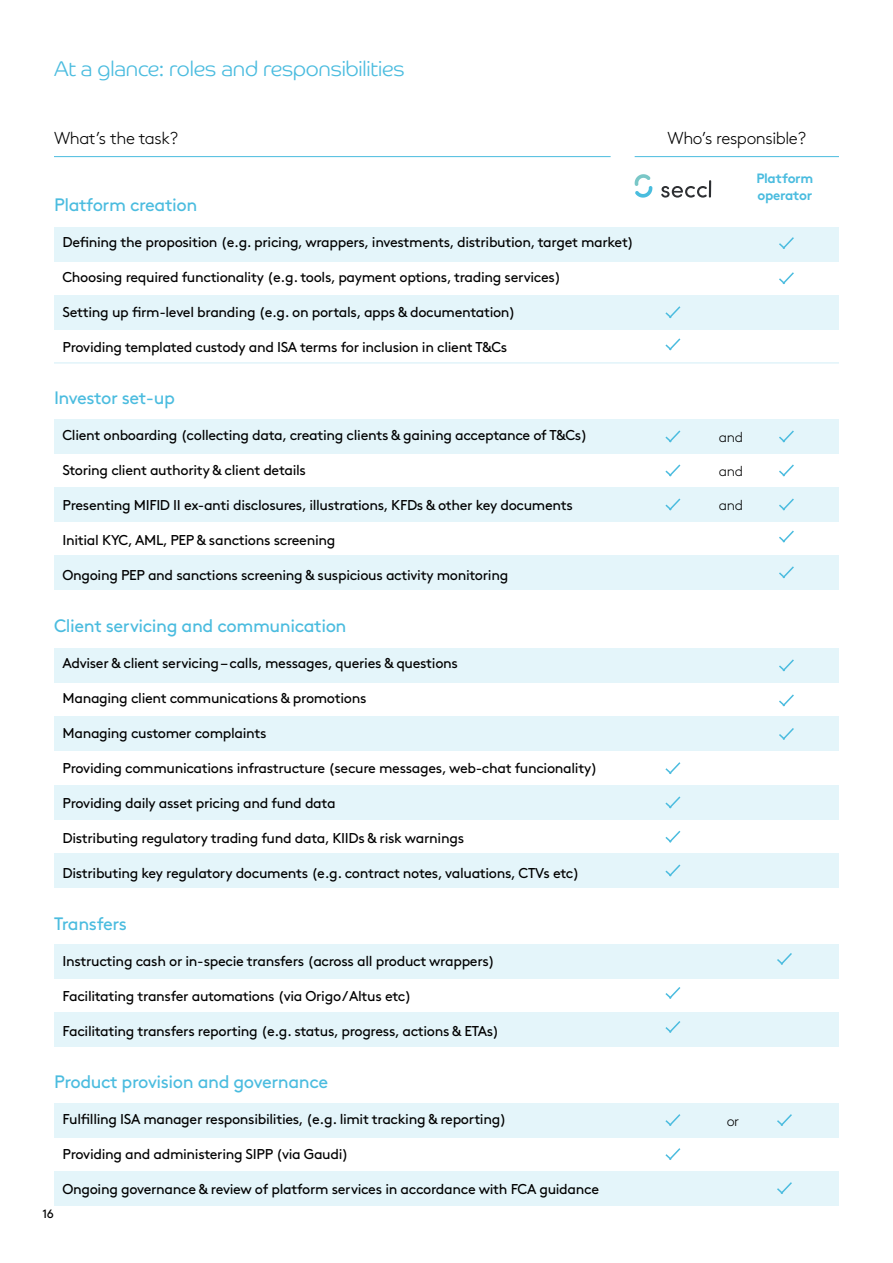
<style>
.page{position:relative;width:893px;height:1263px;background:#fff}
.page>*{position:absolute;margin:0;border:0;box-sizing:border-box;transform-origin:0 0}
.t1{font:300 21px "Co Headline";letter-spacing:-.01em;color:#4bbcdf}
.t2{font:18px "Brown";letter-spacing:-.025em;color:#4bbcdf}
.t3{font:300 17.25px "Brown";letter-spacing:-.025em;color:#000}
.t4{font:14.25px "Brown";letter-spacing:-.025em;color:#000}
.t5{font:300 14.25px "Brown";letter-spacing:-.025em;color:#000}
.t6{font:700 13.5px/16.5px "Brown";letter-spacing:-.025em;color:#4bbcdf}
.t7{font:12px "Brown";color:#000}
</style>
<div class="page">
<div style="left:54px;top:227px;width:785px;height:34px;background:#e4f5fa"></div>
<div style="left:54px;top:419px;width:785px;height:34px;background:#e4f5fa"></div>
<div style="left:54px;top:555px;width:785px;height:34px;background:#e4f5fa"></div>
<div style="left:54px;top:649px;width:785px;height:34px;background:#e4f5fa"></div>
<div style="left:54px;top:785px;width:785px;height:34px;background:#e4f5fa"></div>
<div style="left:54px;top:944px;width:785px;height:34px;background:#e4f5fa"></div>
<div style="left:54px;top:1103px;width:785px;height:34px;background:#e4f5fa"></div>
<div style="left:54px;top:295px;width:785px;height:34px;background:#e4f5fa"></div>
<div style="left:54px;top:487px;width:785px;height:34px;background:#e4f5fa"></div>
<div style="left:54px;top:717px;width:785px;height:34px;background:#e4f5fa"></div>
<div style="left:54px;top:853px;width:785px;height:34px;background:#e4f5fa"></div>
<div style="left:54px;top:1012px;width:785px;height:34px;background:#e4f5fa"></div>
<div style="left:54px;top:1171px;width:785px;height:34px;background:#e4f5fa"></div>
<svg style="left:661px;top:180px;width:50px;height:18px"></svg>
<svg style="left:635px;top:174px;width:17px;height:24px"></svg>
<hr style="left:635px;top:156px;width:204px;height:1px;background:#4bbcdf">
<hr style="left:54px;top:156px;width:557px;height:1px;background:#4bbcdf">
<svg style="left:779px;top:237px;width:15px;height:12px"></svg>
<svg style="left:779px;top:272px;width:15px;height:13px"></svg>
<svg style="left:665px;top:306px;width:16px;height:13px"></svg>
<svg style="left:665px;top:338px;width:16px;height:13px"></svg>
<svg style="left:665px;top:464px;width:16px;height:13px"></svg>
<svg style="left:665px;top:498px;width:16px;height:13px"></svg>
<svg style="left:665px;top:762px;width:16px;height:12px"></svg>
<svg style="left:665px;top:796px;width:16px;height:13px"></svg>
<svg style="left:665px;top:830px;width:16px;height:13px"></svg>
<svg style="left:665px;top:864px;width:16px;height:13px"></svg>
<svg style="left:665px;top:430px;width:16px;height:13px"></svg>
<svg style="left:779px;top:464px;width:15px;height:13px"></svg>
<svg style="left:779px;top:498px;width:15px;height:13px"></svg>
<svg style="left:779px;top:659px;width:15px;height:13px"></svg>
<svg style="left:779px;top:694px;width:15px;height:13px"></svg>
<svg style="left:779px;top:728px;width:15px;height:12px"></svg>
<svg style="left:779px;top:530px;width:15px;height:13px"></svg>
<svg style="left:779px;top:566px;width:15px;height:13px"></svg>
<svg style="left:779px;top:430px;width:15px;height:13px"></svg>
<hr style="left:54px;top:363px;width:785px;height:1px;background:#d2eef7">
<svg style="left:665px;top:987px;width:16px;height:12px"></svg>
<svg style="left:665px;top:1021px;width:16px;height:12px"></svg>
<svg style="left:665px;top:1114px;width:16px;height:12px"></svg>
<svg style="left:665px;top:1148px;width:16px;height:12px"></svg>
<svg style="left:777px;top:953px;width:15px;height:12px"></svg>
<svg style="left:777px;top:1114px;width:15px;height:12px"></svg>
<svg style="left:777px;top:1182px;width:15px;height:12px"></svg>
<h1 class="t1" style="left:54px;top:56px;width:352px">At a glance: roles and responsibilities</h1>
<p class="t3" style="left:54px;top:125px;width:126px">What’s the task?</p>
<p class="t3" style="left:667px;top:125px;width:140px">Who’s responsible?</p>
<p class="t6" style="left:756px;top:169px;width:58px">Platform operator</p>
<p class="t2" style="left:54px;top:191px;width:145px">Platform creation</p>
<p class="t4" style="left:63px;top:231px;width:573px">Defining the proposition (e.g. pricing, wrappers, investments, distribution, target market)</p>
<p class="t4" style="left:63px;top:266px;width:500px">Choosing required functionality (e.g. tools, payment options, trading services)</p>
<p class="t4" style="left:63px;top:301px;width:455px">Setting up firm-level branding (e.g. on portals, apps &amp; documentation)</p>
<p class="t4" style="left:63px;top:336px;width:446px">Providing templated custody and ISA terms for inclusion in client T&amp;Cs</p>
<p class="t2" style="left:54px;top:384px;width:123px">Investor set-up</p>
<p class="t4" style="left:63px;top:424px;width:526px">Client onboarding (collecting data, creating clients &amp; gaining acceptance of T&amp;Cs)</p>
<p class="t4" style="left:63px;top:459px;width:245px">Storing client authority &amp; client details</p>
<p class="t4" style="left:63px;top:494px;width:512px">Presenting MIFID II ex-anti disclosures, illustrations, KFDs &amp; other key documents</p>
<p class="t4" style="left:63px;top:529px;width:274px">Initial KYC, AML, PEP &amp; sanctions screening</p>
<p class="t4" style="left:63px;top:564px;width:447px">Ongoing PEP and sanctions screening &amp; suspicious activity monitoring</p>
<p class="t2" style="left:54px;top:612px;width:294px">Client servicing and communication</p>
<p class="t4" style="left:63px;top:652px;width:397px">Adviser &amp; client servicing – calls, messages, queries &amp; questions</p>
<p class="t4" style="left:63px;top:687px;width:305px">Managing client communications &amp; promotions</p>
<p class="t4" style="left:63px;top:722px;width:206px">Managing customer complaints</p>
<p class="t4" style="left:63px;top:757px;width:536px">Providing communications infrastructure (secure messages, web-chat funcionality)</p>
<p class="t4" style="left:63px;top:792px;width:275px">Providing daily asset pricing and fund data</p>
<p class="t4" style="left:63px;top:827px;width:403px">Distributing regulatory trading fund data, KIIDs &amp; risk warnings</p>
<p class="t4" style="left:63px;top:862px;width:518px">Distributing key regulatory documents (e.g. contract notes, valuations, CTVs etc)</p>
<p class="t2" style="left:54px;top:910px;width:75px">Transfers</p>
<p class="t4" style="left:63px;top:950px;width:434px">Instructing cash or in-specie transfers (across all product wrappers)</p>
<p class="t4" style="left:63px;top:985px;width:350px">Facilitating transfer automations (via Origo /Altus etc)</p>
<p class="t4" style="left:63px;top:1020px;width:438px">Facilitating transfers reporting (e.g. status, progress, actions &amp; ETAs)</p>
<p class="t2" style="left:54px;top:1068px;width:276px">Product provision and governance</p>
<p class="t4" style="left:63px;top:1108px;width:445px">Fulfilling ISA manager responsibilities, (e.g. limit tracking &amp; reporting)</p>
<p class="t4" style="left:63px;top:1143px;width:288px">Providing and administering SIPP (via Gaudi)</p>
<p class="t4" style="left:63px;top:1178px;width:538px">Ongoing governance &amp; review of platform services in accordance with FCA guidance</p>
<p class="t5" style="left:719px;top:427px;width:26px">and</p>
<p class="t5" style="left:719px;top:461px;width:26px">and</p>
<p class="t5" style="left:719px;top:495px;width:26px">and</p>
<p class="t5" style="left:727px;top:1110px;width:14px">or</p>
<p class="t7" style="left:43px;top:1205px;width:13px">16</p>
</div>
